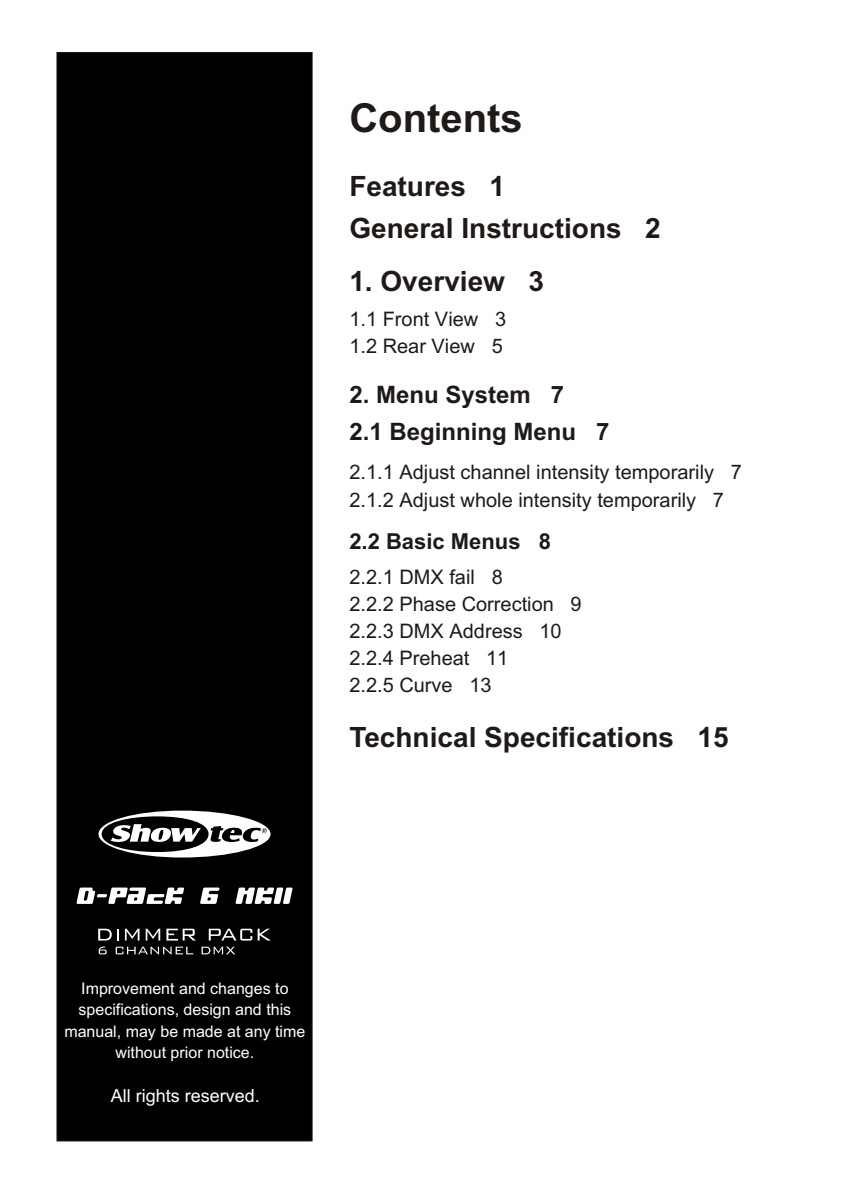
<style>
.page{position:relative;width:842px;height:1192px;background:#fff}
.page>*{position:absolute;margin:0;border:0;box-sizing:border-box;transform-origin:0 0}
.t1{font:700 40px "Arial";color:#1f1a17}
.t2{font:700 28px "Arial";color:#1f1a17}
.t3{font:700 24px "Arial";color:#1f1a17}
.t4{font:700 22px "Arial";color:#1f1a17}
.t5{font:20px/27px "Arial";color:#1f1a17}
.t6{font:18px "Arial";color:#fff}
.t7{font:16px/21.4px "Arial";color:#fff;text-align:center}
</style>
<div class="page">
<div style="left:57px;top:52px;width:255px;height:1089px;background:#000;border:1px solid #1f1a17"></div>
<svg style="left:77px;top:888px;width:107px;height:16px"></svg>
<svg style="left:200px;top:888px;width:20px;height:16px"></svg>
<svg style="left:236px;top:888px;width:57px;height:16px"></svg>
<svg style="left:209px;top:929px;width:43px;height:12px"></svg>
<svg style="left:258px;top:929px;width:13px;height:12px"></svg>
<svg style="left:98px;top:929px;width:98px;height:25px"></svg>
<svg style="left:202px;top:947px;width:33px;height:7px"></svg>
<svg style="left:99px;top:811px;width:172px;height:47px"></svg>
<h1 class="t1" style="left:349px;top:103px;width:175px">Contents</h1>
<h2 class="t2" style="left:349px;top:176px;width:157px">Features 1</h2>
<h2 class="t2" style="left:349px;top:217px;width:313px">General Instructions 2</h2>
<h2 class="t2" style="left:349px;top:271px;width:196px">1. Overview 3</h2>
<p class="t5" style="left:349px;top:308px;width:158px">1.1 Front View 3</p>
<p class="t5" style="left:349px;top:335px;width:155px">1.2 Rear View 5</p>
<p class="t3" style="left:349px;top:386px;width:216px">2. Menu System 7</p>
<p class="t3" style="left:349px;top:423px;width:262px">2.1 Beginning Menu 7</p>
<p class="t5" style="left:349px;top:460px;width:394px;line-height:27.6px">2.1.1 Adjust channel intensity temporarily 7<br>2.1.2 Adjust whole intensity temporarily 7</p>
<p class="t4" style="left:349px;top:533px;width:203px">2.2 Basic Menus 8</p>
<p class="t5" style="left:349px;top:566px;width:234px">2.2.1 DMX fail 8<br>2.2.2 Phase Correction 9<br>2.2.3 DMX Address 10<br>2.2.4 Preheat 11<br>2.2.5 Curve 13</p>
<h2 class="t2" style="left:349px;top:726px;width:381px">Technical Specifications 15</h2>
<p class="t7" style="left:64px;top:979px;width:243px">Improvement and changes to specifications, design and this manual, may be made at any time without prior notice.</p>
<p class="t6" style="left:111px;top:1089px;width:151px">All rights reserved.</p>
</div>
